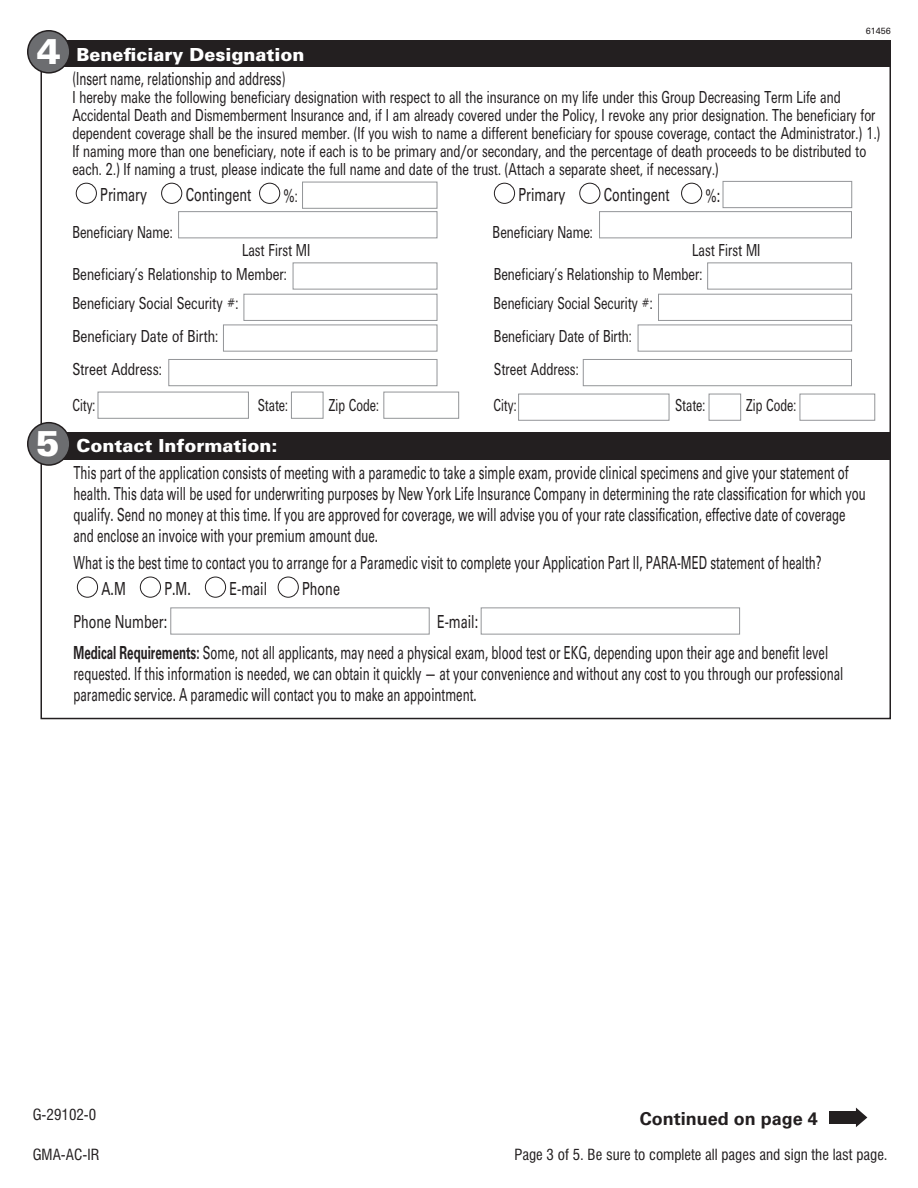
<style>
.page{position:relative;width:918px;height:1188px;background:#fff}
.page>*{position:absolute;margin:0;border:0;box-sizing:border-box;transform-origin:0 0}
.t1{font:900 36px "Univers";color:#fff}
.t2{font:18px "Univers";color:#231f20;scale:.64 1}
.t3{font:18px/18px "Univers DTC";color:#231f20;scale:.7 1}
.t4{font:18px "Univers";color:#231f20;scale:.7 1}
.t5{font:18px "Univers DTC";color:#231f20;scale:.72 1}
.t6{font:900 18px "Univers";color:#fff}
.t7{font:18px "Univers DTC";color:#231f20;scale:.67 1}
.t8{font:18px "Univers DTC";color:#231f20;scale:.74 1}
.t9{font:18px "Univers DTC";color:#231f20;scale:.69 1}
.t10{font:700 18px "Univers";color:#231f20}
.t11{font:condensed 15px "Swiss 721 BT";color:#231f20}
.t12{font:9px "Univers";color:#231f20}
.s1{font-family:"Univers DTC"}
.s2{font-weight:700}
</style>
<div class="page">
<div style="left:40px;top:40px;width:851px;height:27px;background:#231f20"></div>
<div style="left:28px;top:31px;width:42px;height:42px;background:#6c6d70;border-radius:50%"></div>
<div style="left:27px;top:30px;width:44px;height:44px;border:2px solid #231f20;border-radius:50%"></div>
<div style="left:829px;top:1111px;width:27px;height:13px;background:#231f20"></div>
<svg style="left:856px;top:1108px;width:11px;height:19px"></svg>
<div style="left:76px;top:183px;width:21px;height:21px;border:1px solid #231f20;border-radius:50%"></div>
<div style="left:161px;top:183px;width:21px;height:21px;border:1px solid #231f20;border-radius:50%"></div>
<div style="left:259px;top:183px;width:21px;height:21px;border:1px solid #231f20;border-radius:50%"></div>
<div style="left:494px;top:183px;width:21px;height:21px;border:1px solid #231f20;border-radius:50%"></div>
<div style="left:579px;top:183px;width:21px;height:21px;border:1px solid #231f20;border-radius:50%"></div>
<div style="left:681px;top:183px;width:21px;height:21px;border:1px solid #231f20;border-radius:50%"></div>
<div style="left:302px;top:182px;width:135px;height:27px;background:#fff;border:1px solid #939598"></div>
<div style="left:178px;top:211px;width:259px;height:27px;background:#fff;border:1px solid #939598"></div>
<div style="left:168px;top:359px;width:269px;height:27px;background:#fff;border:1px solid #939598"></div>
<div style="left:583px;top:359px;width:269px;height:27px;background:#fff;border:1px solid #939598"></div>
<div style="left:244px;top:294px;width:193px;height:27px;background:#fff;border:1px solid #939598"></div>
<div style="left:98px;top:392px;width:151px;height:27px;background:#fff;border:1px solid #939598"></div>
<div style="left:518px;top:394px;width:151px;height:27px;background:#fff;border:1px solid #939598"></div>
<div style="left:291px;top:392px;width:32px;height:27px;background:#fff;border:1px solid #939598"></div>
<div style="left:709px;top:394px;width:32px;height:27px;background:#fff;border:1px solid #939598"></div>
<div style="left:383px;top:392px;width:76px;height:27px;background:#fff;border:1px solid #939598"></div>
<div style="left:800px;top:394px;width:75px;height:27px;background:#fff;border:1px solid #939598"></div>
<div style="left:658px;top:294px;width:194px;height:27px;background:#fff;border:1px solid #939598"></div>
<div style="left:293px;top:262px;width:144px;height:28px;background:#fff;border:1px solid #939598"></div>
<div style="left:223px;top:325px;width:214px;height:27px;background:#fff;border:1px solid #939598"></div>
<div style="left:638px;top:325px;width:214px;height:27px;background:#fff;border:1px solid #939598"></div>
<div style="left:707px;top:262px;width:145px;height:28px;background:#fff;border:1px solid #939598"></div>
<div style="left:599px;top:211px;width:253px;height:27px;background:#fff;border:1px solid #939598"></div>
<div style="left:723px;top:181px;width:129px;height:27px;background:#fff;border:1px solid #939598"></div>
<div style="left:40px;top:432px;width:851px;height:27px;background:#231f20"></div>
<div style="left:28px;top:423px;width:42px;height:42px;background:#6c6d70;border-radius:50%"></div>
<div style="left:27px;top:422px;width:44px;height:44px;border:2px solid #231f20;border-radius:50%"></div>
<div style="left:77px;top:577px;width:21px;height:21px;border:1px solid #231f20;border-radius:50%"></div>
<div style="left:140px;top:577px;width:21px;height:21px;border:1px solid #231f20;border-radius:50%"></div>
<div style="left:205px;top:577px;width:21px;height:21px;border:1px solid #231f20;border-radius:50%"></div>
<div style="left:278px;top:577px;width:21px;height:21px;border:1px solid #231f20;border-radius:50%"></div>
<p class="t1" style="left:37px;top:29px;width:26px">4</p>
<p class="t6" style="left:76px;top:43px;width:229px">Beneficiary Designation</p>
<p class="t12" style="left:866px;top:25px;width:27px">61456</p>
<p class="t2" style="left:72px;top:68px;width:335px">(Insert name, relationship and address)</p>
<p class="t3" style="left:72px;top:88px;width:1099px">I hereby make the following beneficiary designation with respect to all the insurance on my life under this Group Decreasing Term Life and</p>
<p class="t3" style="left:72px;top:106px;width:1156px">Accidental Death and Dismemberment Insurance and, if I am already covered under the Policy, I revoke any prior designation. The beneficiary for dependent coverage shall be the insured member. (If you wish to name a different beneficiary for spouse coverage, contact the Administrator.) 1.)<br>If naming more than one beneficiary, note if each is to be primary and/or secondary, and the percentage of death proceeds to be distributed to each. 2.) If naming a trust, please indicate the full name and date of the trust. (Attach a separate sheet, if necessary.)</p>
<p class="t4" style="left:100px;top:184px;width:69px">Primary</p>
<p class="t4" style="left:186px;top:184px;width:95px">Contingent</p>
<p class="t4" style="left:284px;top:185px;width:22px">%<span class="s1">:</span></p>
<p class="t4" style="left:518px;top:184px;width:69px">Primary</p>
<p class="t4" style="left:604px;top:184px;width:95px">Contingent</p>
<p class="t4" style="left:706px;top:185px;width:23px">%:</p>
<p class="t3" style="left:72px;top:223px;width:145px">Beneficiary Name:</p>
<p class="t3" style="left:493px;top:223px;width:145px">Beneficiary Name:</p>
<p class="t3" style="left:242px;top:241px;width:99px">Last First MI</p>
<p class="t3" style="left:692px;top:241px;width:99px">Last First MI</p>
<p class="t5" style="left:72px;top:264px;width:299px">Beneficiary’s Relationship to Member:</p>
<p class="t3" style="left:494px;top:265px;width:299px">Beneficiary’s Relationship to Member:</p>
<p class="t5" style="left:72px;top:293px;width:232px">Beneficiary Social Security #:</p>
<p class="t9" style="left:494px;top:293px;width:232px">Beneficiary Social Security #:</p>
<p class="t8" style="left:72px;top:326px;width:199px">Beneficiary Date of Birth:</p>
<p class="t3" style="left:494px;top:327px;width:199px">Beneficiary Date of Birth:</p>
<p class="t8" style="left:72px;top:359px;width:122px">Street Address:</p>
<p class="t3" style="left:494px;top:360px;width:122px">Street Address:</p>
<p class="t7" style="left:72px;top:395px;width:36px">City:</p>
<p class="t7" style="left:258px;top:395px;width:47px">State:</p>
<p class="t7" style="left:329px;top:395px;width:77px">Zip Code:</p>
<p class="t7" style="left:493px;top:395px;width:36px">City:</p>
<p class="t7" style="left:675px;top:395px;width:47px">State:</p>
<p class="t7" style="left:746px;top:395px;width:77px">Zip Code:</p>
<p class="t1" style="left:36px;top:421px;width:26px">5</p>
<p class="t6" style="left:76px;top:434px;width:202px">Contact Information:</p>
<p class="t2" style="left:74px;top:462px;width:1213px">This part of the application consists of meeting with a paramedic to take a simple exam, provide clinical specimens and give your statement of</p>
<p class="t2" style="left:74px;top:483px;width:1240px">health. This data will be used for underwriting purposes by New York Life Insurance Company in determining the rate classification for which you</p>
<p class="t2" style="left:74px;top:504px;width:1208px">qualify. Send no money at this time. If you are approved for coverage, we will advise you of your rate classification, effective date of coverage</p>
<p class="t2" style="left:74px;top:525px;width:478px">and enclose an invoice with your premium amount due.</p>
<p class="t2" style="left:74px;top:552px;width:1171px">What is the best time to contact you to arrange for a Paramedic visit to complete your Application Part II, PARA-MED statement of health?</p>
<p class="t4" style="left:101px;top:578px;width:36px">A.M</p>
<p class="t4" style="left:164px;top:578px;width:39px">P.M.</p>
<p class="t4" style="left:229px;top:578px;width:55px">E-mail</p>
<p class="t4" style="left:302px;top:578px;width:55px">Phone</p>
<p class="t4" style="left:74px;top:611px;width:136px">Phone Number:</p>
<p class="t4" style="left:437px;top:611px;width:61px">E-mail:</p>
<p class="t2" style="left:74px;top:642px;width:1181px"><span class="s2">Medical Requirements:</span> Some, not all applicants, may need a physical exam, blood test or EKG, depending upon their age and benefit level</p>
<p class="t2" style="left:74px;top:663px;width:1205px">requested. If this information is needed, we can obtain it quickly — at your convenience and without any cost to you through our professional</p>
<p class="t2" style="left:74px;top:684px;width:632px">paramedic service. A paramedic will contact you to make an appointment.</p>
<p class="t11" style="left:33px;top:1105px;width:65px">G-29102-0</p>
<p class="t11" style="left:33px;top:1146px;width:68px">GMA-AC-IR</p>
<p class="t11" style="left:514px;top:1146px;width:375px">Page 3 of 5. Be sure to complete all pages and sign the last page.</p>
<p class="t10" style="left:640px;top:1108px;width:180px">Continued on page 4</p>
</div>
